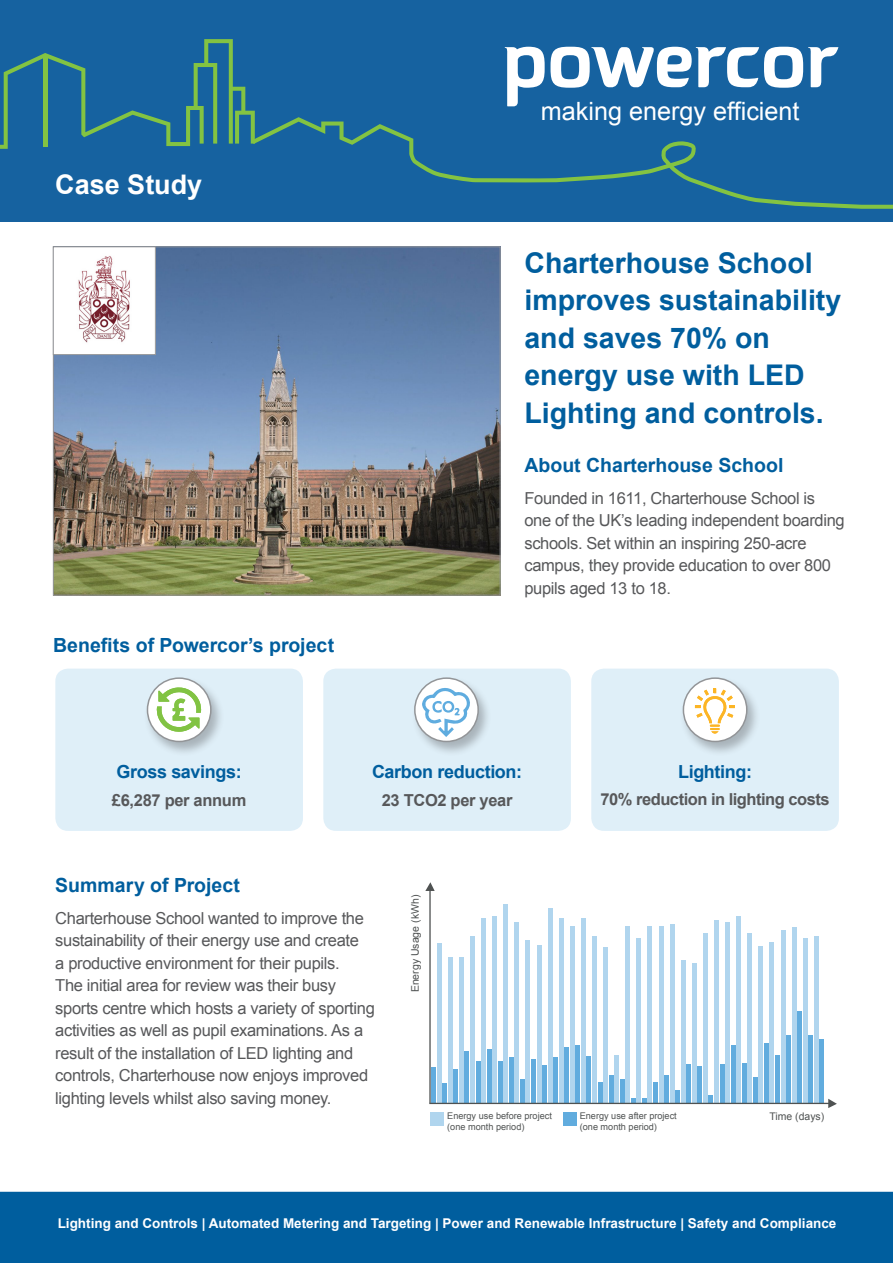
<style>
.page{position:relative;width:893px;height:1263px;background:#fff}
.page>*{position:absolute;margin:0;border:0;box-sizing:border-box;transform-origin:0 0}
.t1{font:700 28.5px/37.5px "Arial";color:#005e9e}
.t2{font:700 27px "Arial";color:#fff}
.t3{font:25.2px "Arial";color:#fff}
.t4{font:700 19.5px "Arial";color:#005e9e}
.t5{font:700 18px "Arial";letter-spacing:-.02em;color:#005e9e}
.t6{font:16.5px/22.5px "Arial";letter-spacing:-.02em;color:#57585a}
.t7{font:700 16.5px "Arial";letter-spacing:-.03em;color:#57585a}
.t8{font:700 13.5px "Arial";color:#fff}
.t9{font:10.5px "Arial";color:#4f5252}
.t10{font:9.15px/11.1px "Arial";color:#4f5252}
</style>
<div class="page">
<div style="left:55px;top:668px;width:248px;height:163px;background:#dfeff8;border-radius:13px"></div>
<div style="left:323px;top:668px;width:248px;height:163px;background:#dfeff8;border-radius:13px"></div>
<div style="left:591px;top:668px;width:248px;height:163px;background:#dfeff8;border-radius:13px"></div>
<div style="left:144px;top:676px;width:80px;height:81px;background:#231f20;opacity:.29"></div>
<div style="left:147px;top:678px;width:64px;height:63px;background:#fff;border-radius:50%"></div>
<div style="left:147px;top:677px;width:65px;height:65px;border:2px solid #939598;border-radius:50%"></div>
<svg style="left:157px;top:686px;width:44px;height:46px"></svg>
<div style="left:411px;top:676px;width:81px;height:81px;background:#231f20;opacity:.29"></div>
<div style="left:415px;top:678px;width:63px;height:63px;background:#fff;border-radius:50%"></div>
<div style="left:414px;top:677px;width:65px;height:65px;border:2px solid #939598;border-radius:50%"></div>
<svg style="left:422px;top:686px;width:49px;height:51px"></svg>
<div style="left:680px;top:676px;width:80px;height:81px;background:#231f20;opacity:.29"></div>
<div style="left:683px;top:678px;width:64px;height:63px;background:#fff;border-radius:50%"></div>
<div style="left:683px;top:677px;width:64px;height:65px;border:2px solid #939598;border-radius:50%"></div>
<svg style="left:695px;top:688px;width:40px;height:46px"></svg>
<hr style="left:437px;top:944px;width:4px;height:159px;background:#b0d5ee">
<hr style="left:448px;top:957px;width:4px;height:146px;background:#b0d5ee">
<div style="left:603px;top:947px;width:5px;height:156px;background:#b0d5ee"></div>
<hr style="left:537px;top:945px;width:4px;height:158px;background:#b0d5ee">
<hr style="left:592px;top:937px;width:4px;height:166px;background:#b0d5ee">
<hr style="left:581px;top:919px;width:4px;height:184px;background:#b0d5ee">
<hr style="left:570px;top:926px;width:4px;height:177px;background:#b0d5ee">
<hr style="left:559px;top:919px;width:4px;height:184px;background:#b0d5ee">
<hr style="left:548px;top:909px;width:4px;height:194px;background:#b0d5ee">
<hr style="left:526px;top:941px;width:4px;height:162px;background:#b0d5ee">
<hr style="left:615px;top:1056px;width:4px;height:47px;background:#b0d5ee">
<hr style="left:626px;top:926px;width:4px;height:177px;background:#b0d5ee">
<hr style="left:637px;top:938px;width:4px;height:165px;background:#b0d5ee">
<hr style="left:648px;top:926px;width:4px;height:177px;background:#b0d5ee">
<hr style="left:659px;top:926px;width:4px;height:177px;background:#b0d5ee">
<hr style="left:670px;top:924px;width:4px;height:179px;background:#b0d5ee">
<hr style="left:681px;top:960px;width:4px;height:143px;background:#b0d5ee">
<hr style="left:692px;top:963px;width:4px;height:140px;background:#b0d5ee">
<hr style="left:703px;top:933px;width:4px;height:170px;background:#b0d5ee">
<hr style="left:714px;top:920px;width:4px;height:183px;background:#b0d5ee">
<div style="left:725px;top:922px;width:5px;height:181px;background:#b0d5ee"></div>
<hr style="left:737px;top:917px;width:4px;height:186px;background:#b0d5ee">
<hr style="left:748px;top:933px;width:4px;height:170px;background:#b0d5ee">
<hr style="left:759px;top:946px;width:4px;height:157px;background:#b0d5ee">
<hr style="left:770px;top:943px;width:4px;height:160px;background:#b0d5ee">
<hr style="left:781px;top:931px;width:4px;height:172px;background:#b0d5ee">
<hr style="left:792px;top:927px;width:4px;height:176px;background:#b0d5ee">
<hr style="left:803px;top:938px;width:4px;height:165px;background:#b0d5ee">
<hr style="left:814px;top:937px;width:4px;height:166px;background:#b0d5ee">
<hr style="left:820px;top:1039px;width:4px;height:64px;background:#61acde">
<hr style="left:809px;top:1035px;width:4px;height:68px;background:#61acde">
<hr style="left:798px;top:1011px;width:4px;height:92px;background:#61acde">
<div style="left:786px;top:1035px;width:5px;height:68px;background:#61acde"></div>
<hr style="left:775px;top:1055px;width:4px;height:48px;background:#61acde">
<hr style="left:764px;top:1043px;width:4px;height:60px;background:#61acde">
<hr style="left:753px;top:1077px;width:4px;height:26px;background:#61acde">
<hr style="left:742px;top:1063px;width:4px;height:40px;background:#61acde">
<hr style="left:731px;top:1045px;width:4px;height:58px;background:#61acde">
<hr style="left:720px;top:1064px;width:4px;height:39px;background:#61acde">
<svg style="left:709px;top:1095px;width:4px;height:8px"></svg>
<hr style="left:698px;top:1066px;width:4px;height:37px;background:#61acde">
<hr style="left:687px;top:1064px;width:4px;height:39px;background:#61acde">
<hr style="left:676px;top:1090px;width:4px;height:13px;background:#61acde">
<div style="left:664px;top:1075px;width:5px;height:28px;background:#61acde"></div>
<hr style="left:653px;top:1082px;width:4px;height:21px;background:#61acde">
<svg style="left:642px;top:1098px;width:4px;height:5px"></svg>
<svg style="left:631px;top:1098px;width:4px;height:5px"></svg>
<hr style="left:620px;top:1079px;width:4px;height:24px;background:#61acde">
<hr style="left:609px;top:1075px;width:4px;height:28px;background:#61acde">
<hr style="left:598px;top:1082px;width:4px;height:21px;background:#61acde">
<hr style="left:587px;top:1056px;width:4px;height:47px;background:#61acde">
<hr style="left:576px;top:1045px;width:4px;height:58px;background:#61acde">
<hr style="left:565px;top:1047px;width:4px;height:56px;background:#61acde">
<hr style="left:554px;top:1057px;width:4px;height:46px;background:#61acde">
<div style="left:542px;top:1065px;width:5px;height:38px;background:#61acde"></div>
<hr style="left:520px;top:1079px;width:4px;height:24px;background:#61acde">
<hr style="left:509px;top:1057px;width:4px;height:46px;background:#61acde">
<hr style="left:498px;top:1061px;width:4px;height:42px;background:#61acde">
<hr style="left:487px;top:1049px;width:4px;height:54px;background:#61acde">
<hr style="left:476px;top:1061px;width:4px;height:42px;background:#61acde">
<hr style="left:465px;top:1051px;width:4px;height:52px;background:#61acde">
<hr style="left:454px;top:1069px;width:4px;height:34px;background:#61acde">
<hr style="left:443px;top:1083px;width:4px;height:20px;background:#61acde">
<hr style="left:432px;top:1067px;width:4px;height:36px;background:#61acde">
<hr style="left:531px;top:1059px;width:4px;height:44px;background:#61acde">
<hr style="left:459px;top:957px;width:4px;height:146px;background:#b0d5ee">
<hr style="left:470px;top:937px;width:4px;height:166px;background:#b0d5ee">
<hr style="left:515px;top:922px;width:4px;height:181px;background:#b0d5ee">
<hr style="left:482px;top:919px;width:4px;height:184px;background:#b0d5ee">
<hr style="left:493px;top:917px;width:4px;height:186px;background:#b0d5ee">
<hr style="left:504px;top:904px;width:4px;height:199px;background:#b0d5ee">
<hr style="left:429px;top:887px;width:2px;height:216px;background:#4f5252">
<hr style="left:429px;top:1103px;width:401px;height:1px;background:#4f5252">
<svg style="left:425px;top:882px;width:10px;height:9px"></svg>
<svg style="left:828px;top:1099px;width:9px;height:9px"></svg>
<div style="left:430px;top:1112px;width:14px;height:14px;background:#b0d5ee"></div>
<div style="left:563px;top:1112px;width:13px;height:14px;background:#61acde"></div>
<div style="left:0;top:1192px;width:893px;height:71px;background:#005e9e"></div>
<div style="left:0;top:0;width:893px;height:221px;background:#1662a0"></div>
<svg style="left:0;top:39px;width:255px;height:110px"></svg>
<svg style="left:252px;top:117px;width:641px;height:92px"></svg>
<svg style="left:505px;top:47px;width:333px;height:60px"></svg>
<img style="left:55px;top:249px;width:443px;height:344px">
<div style="left:53px;top:247px;width:102px;height:108px;background:#fff"></div>
<img style="left:78px;top:256px;width:52px;height:87px">
<div style="left:53px;top:247px;width:103px;height:108px;border:1px solid #939598"></div>
<p class="t2" style="left:55px;top:167px;width:149px">Case Study</p>
<p class="t4" style="left:53px;top:632px;width:282px">Benefits of Powercor’s project</p>
<p class="t3" style="left:541px;top:94px;width:260px">making energy efficient</p>
<p class="t1" style="left:524px;top:245px;width:318px">Charterhouse School improves sustainability and saves 70% on energy use with LED<br>Lighting and controls.</p>
<p class="t4" style="left:524px;top:452px;width:260px">About Charterhouse School</p>
<p class="t6" style="left:524px;top:487px;width:322px">Founded in 1611, Charterhouse School is one of the UK’s leading independent boarding schools. Set within an inspiring 250-acre campus, they provide education to over 800 pupils aged 13 to 18.</p>
<p class="t5" style="left:116px;top:760px;width:127px">Gross savings:</p>
<p class="t7" style="left:112px;top:789px;width:136px">£6,287 per annum</p>
<p class="t5" style="left:372px;top:760px;width:152px">Carbon reduction:</p>
<p class="t7" style="left:382px;top:789px;width:132px">23 TCO2 per year</p>
<p class="t5" style="left:678px;top:760px;width:76px">Lighting:</p>
<p class="t7" style="left:601px;top:788px;width:231px">70% reduction in lighting costs</p>
<p class="t4" style="left:55px;top:872px;width:186px">Summary of Project</p>
<p class="t6" style="left:55px;top:907px;width:321px">Charterhouse School wanted to improve the sustainability of their energy use and create<br>a productive environment for their pupils.<br>The initial area for review was their busy sports centre which hosts a variety of sporting activities as well as pupil examinations. As a result of the installation of LED lighting and controls, Charterhouse now enjoys improved lighting levels whilst also saving money.</p>
<p class="t9" style="left:408px;top:992px;width:99px;rotate:-90deg">Energy Usage (kWh)</p>
<p class="t10" style="left:447px;top:1110px;width:106px">Energy use before project</p>
<p class="t9" style="left:769px;top:1110px;width:56px">Time (days)</p>
<p class="t10" style="left:447px;top:1121px;width:79px">(one month period)</p>
<p class="t10" style="left:580px;top:1110px;width:99px">Energy use after project (one month period)</p>
<p class="t8" style="left:58px;top:1214px;width:780px">Lighting and Controls | Automated Metering and Targeting | Power and Renewable Infrastructure | Safety and Compliance</p>
</div>
